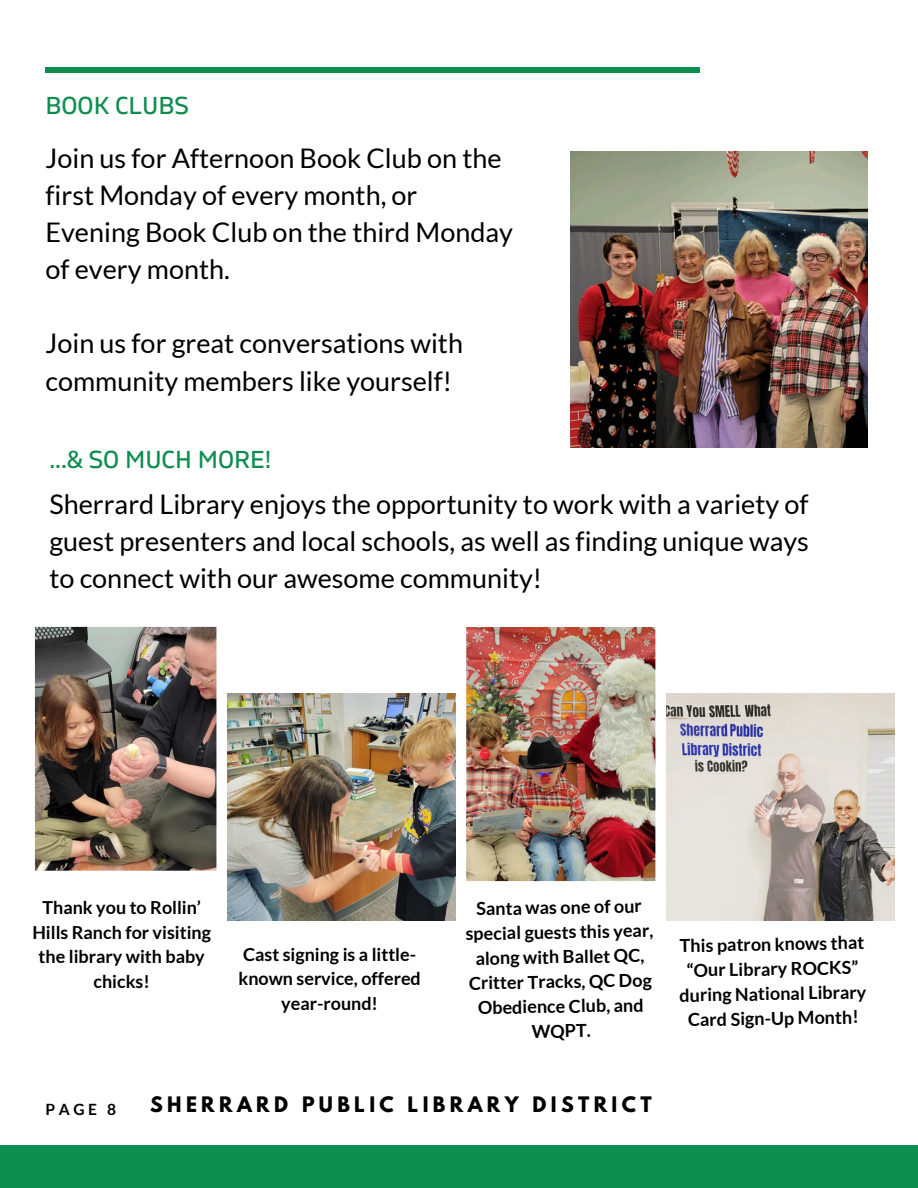
<style>
.page{position:relative;width:918px;height:1188px;background:#fff}
.page>*{position:absolute;margin:0;border:0;box-sizing:border-box;transform-origin:0 0}
.t1{font:27px/37.2px "Lato";color:#000}
.t2{font:24.45px "Gilam";color:#0d8d4f}
.t3{font:700 18.9px "League Spartan";letter-spacing:.23em;color:#000}
.t4{font:700 18px/24.8px "Lato";color:#000;text-align:center}
.t5{font:700 15.6px "Lato";color:#000}
</style>
<div class="page">
<div style="left:0;top:1146px;width:918px;height:42px;background:#0d8d4f"></div>
<div style="left:45px;top:67px;width:655px;height:6px;background:#0d8d4f"></div>
<img style="left:571px;top:151px;width:296px;height:297px">
<img style="left:667px;top:693px;width:227px;height:228px">
<img style="left:34px;top:626px;width:183px;height:245px">
<img style="left:228px;top:693px;width:227px;height:228px">
<img style="left:466px;top:627px;width:190px;height:255px">
<p class="t2" style="left:45px;top:91px;width:145px">BOOK CLUBS</p>
<h2 class="t1" style="left:45px;top:139px;width:469px">Join us for Afternoon Book Club on the first Monday of every month, or<br>Evening Book Club on the third Monday of every month.</h2>
<p class="t1" style="left:45px;top:324px;width:419px">Join us for great conversations with community members like yourself!</p>
<h2 class="t2" style="left:49px;top:445px;width:223px">...&amp; SO MUCH MORE!</h2>
<h1 class="t1" style="left:49px;top:485px;width:761px;text-align:justify">Sherrard Library enjoys the opportunity to work with a variety of guest presenters and local schools, as well as finding unique ways to connect with our awesome community!</h1>
<p class="t4" style="left:32px;top:894px;width:180px">Thank you to Rollin’<br>Hills Ranch for visiting the library with baby chicks!</p>
<h4 class="t4" style="left:238px;top:941px;width:184px">Cast signing is a little&shy;known service, offered year-round!</h4>
<p class="t4" style="left:465px;top:896px;width:189px;rotate:-1deg">Santa was one of our special guests this year, along with Ballet QC,<br>Critter Tracks, QC Dog<br>Obedience Club, and<br>WQPT.</p>
<h2 class="t5" style="left:45px;top:1099px;width:72px">PAGE 8</h2>
<h1 class="t3" style="left:150px;top:1095px;width:503px">SHERRARD PUBLIC LIBRARY DISTRICT</h1>
<h3 class="t4" style="left:678px;top:933px;width:189px;rotate:-1deg">This patron knows that “Our Library ROCKS” during National Library<br>Card Sign-Up Month!</h3>
</div>
